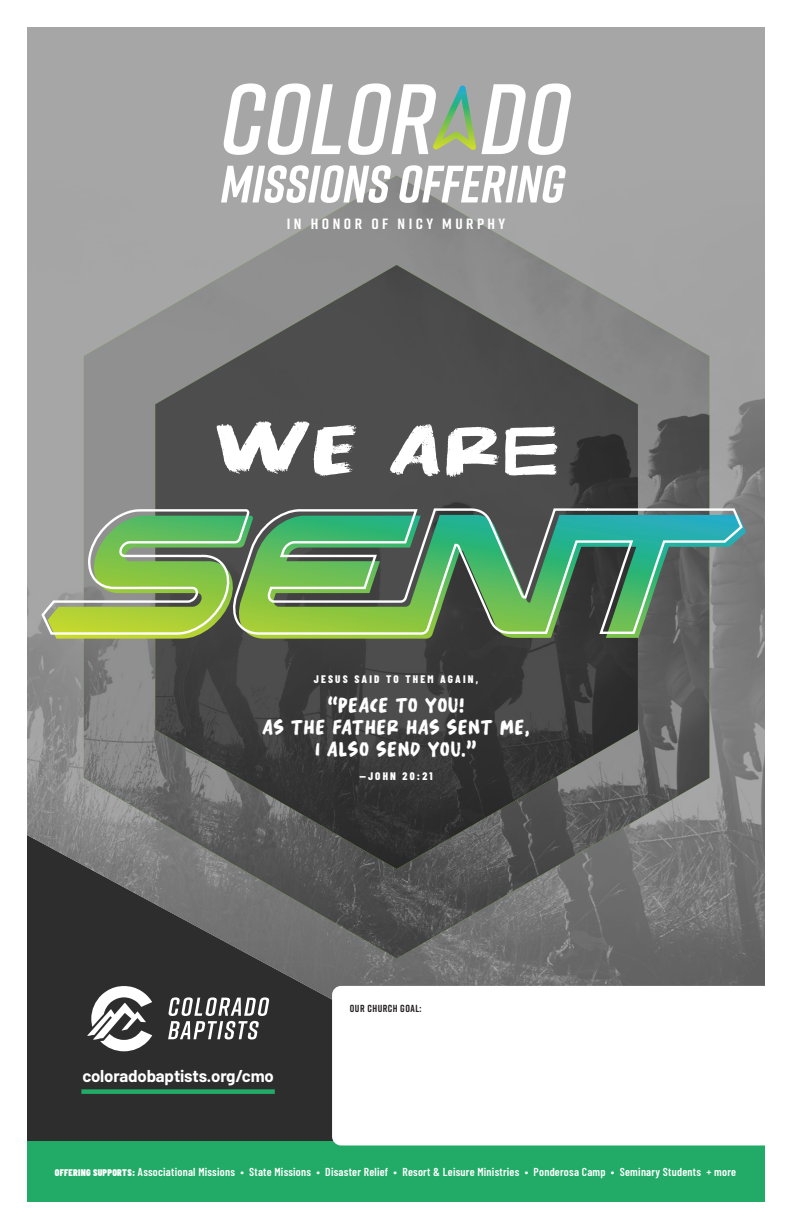
<style>
.page{position:relative;width:792px;height:1224px;background:#fff}
.page>*{position:absolute;margin:0;border:0;box-sizing:border-box;transform-origin:0 0}
.t1{font:71.9px "Roller Cores";color:#fff;scale:1.5 1}
.Body_Sans_Serif{font:22px "Roller Cores";letter-spacing:.02em;color:#fff}
.Body_Sans_Serif-2{font:700 16.8px "Barlow";letter-spacing:-.01em;color:#fff}
.t2{font:700 14.9px "Rift";letter-spacing:.21em;color:#fff;scale:1.1 1}
.Body_Sans_Serif-3{font:600 11.6px "Barlow Condensed";letter-spacing:.02em;color:#fff}
.Body_Sans_Serif-4{font:800 11px "Barlow Condensed";letter-spacing:.2em;color:#fff}
.Body_Sans_Serif-5{font:700 10.3px "Rift";letter-spacing:.05em;color:#231f20}
.s1{font-size:77.9px}
.s2{font-weight:900;font-size:9.7px}
</style>
<div class="page">
<div style="left:27px;top:1025px;width:305px;height:116px;background:#2d2d2d"></div>
<div style="left:27px;top:1141px;width:738px;height:61px;background:#21ab66"></div>
<img style="left:27px;top:27px;width:738px;height:998px">
<svg style="left:87px;top:986px;width:182px;height:65px"></svg>
<svg style="left:332px;top:986px;width:433px;height:159px"></svg>
<div style="left:81px;top:1089px;width:194px;height:5px;background:#21ab66"></div>
<img style="left:84px;top:175px;width:625px;height:784px">
<img style="left:155px;top:265px;width:483px;height:604px">
<svg style="left:48px;top:515px;width:698px;height:124px;background:#778745"></svg>
<svg style="left:40px;top:507px;width:705px;height:129px;background:#6d9a6c"></svg>
<svg style="left:222px;top:83px;width:119px;height:72px"></svg>
<svg style="left:221px;top:165px;width:171px;height:38px"></svg>
<svg style="left:399px;top:165px;width:167px;height:38px"></svg>
<svg style="left:347px;top:83px;width:225px;height:72px"></svg>
<p class="t2" style="left:287px;top:213px;width:200px">IN HONOR OF NICY MURPHY</p>
<p class="t1" style="left:214px;top:406px;width:232px"><span class="s1">W</span>E ARe</p>
<p class="Body_Sans_Serif-4" style="left:314px;top:672px;width:166px">JESUS SAID TO THEM AGAIN,</p>
<p class="Body_Sans_Serif" style="left:327px;top:692px;width:139px">“PEACE TO YOU!</p>
<p class="Body_Sans_Serif" style="left:263px;top:714px;width:268px">AS THE FATHER HAS SENT ME,</p>
<p class="Body_Sans_Serif" style="left:315px;top:736px;width:163px">I ALSO SEND YOU.”</p>
<p class="Body_Sans_Serif-4" style="left:359px;top:769px;width:75px">—JOHN 20:21</p>
<p class="Body_Sans_Serif-2" style="left:82px;top:1063px;width:193px">coloradobaptists.org/cmo</p>
<p class="Body_Sans_Serif-5" style="left:350px;top:1001px;width:73px">OUR CHURCH GOAL:</p>
<p class="Body_Sans_Serif-3" style="left:55px;top:1165px;width:683px"><span class="s2">OFFERING SUPPORTS:</span> Associational Missions • State Missions • Disaster Relief • Resort &amp; Leisure Ministries • Ponderosa Camp • Seminary Students + more</p>
</div>
